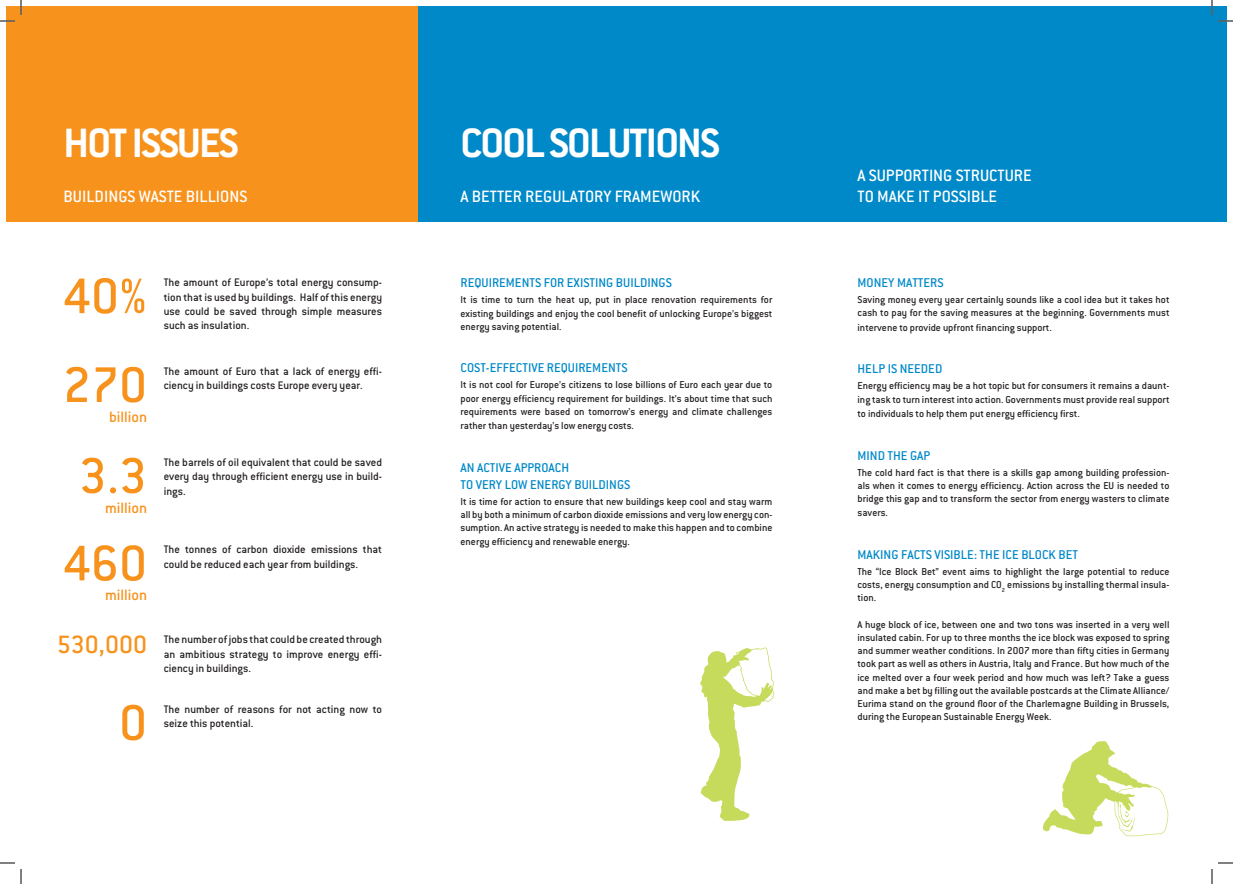
<style>
.page{position:relative;width:1233px;height:884px;background:#fff}
.page>*{position:absolute;margin:0;border:0;box-sizing:border-box;transform-origin:0 0}
.t1{font:500 54.9px "Conduit ITC";color:#f7931d}
.t2{font:700 45px "Conduit ITC";letter-spacing:-.04em;color:#fff}
.t3{font:500 27.5px "Conduit ITC";color:#f7931d}
.t4{font:500 18px/21.6px "Conduit ITC";color:#fff}
.t5{font:500 16.5px "Conduit ITC";color:#f7931d}
.t6{font:500 14px "Conduit ITC";color:#0089c9}
.t7{font:500 12px/14.4px "Conduit ITC";color:#231f20;text-align:justify}
.t8{font:500 11px/13.2px "Conduit ITC";color:#231f20;text-align:justify}
</style>
<div class="page">
<div style="left:418px;top:7px;width:808px;height:215px;background:#0089c9"></div>
<div style="left:7px;top:7px;width:411px;height:215px;background:#f7931d"></div>
<svg style="left:1043px;top:741px;width:126px;height:95px"></svg>
<svg style="left:700px;top:647px;width:75px;height:174px"></svg>
<svg style="left:1218px;top:20px;width:15px;height:2px"></svg>
<svg style="left:1218px;top:862px;width:15px;height:2px"></svg>
<svg style="left:0;top:0;width:22px;height:22px"></svg>
<svg style="left:0;top:862px;width:22px;height:22px"></svg>
<svg style="left:1211px;top:0;width:1px;height:15px"></svg>
<svg style="left:1211px;top:869px;width:1px;height:15px"></svg>
<h2 class="t2" style="left:64px;top:116px;width:177px">HOT ISSUES</h2>
<h3 class="t4" style="left:64px;top:186px;width:185px">BUILDINGS WASTE BILLIONS</h3>
<h1 class="t1" style="left:63px;top:265px;width:86px">40%</h1>
<h1 class="t1" style="left:63px;top:354px;width:86px">270</h1>
<h3 class="t5" style="left:109px;top:407px;width:39px">billion</h3>
<h1 class="t1" style="left:79px;top:445px;width:70px">3.3</h1>
<h3 class="t5" style="left:105px;top:498px;width:44px">million</h3>
<h1 class="t1" style="left:63px;top:532px;width:86px">460</h1>
<h3 class="t5" style="left:105px;top:586px;width:44px">million</h3>
<h3 class="t3" style="left:57px;top:629px;width:92px">530,000</h3>
<h1 class="t1" style="left:119px;top:692px;width:30px">0</h1>
<p class="t7" style="left:164px;top:275px;width:220px">The amount of Europe’s total energy consump&shy;tion that is used by buildings. Half of this energy use could be saved through simple measures such as insulation.</p>
<p class="t7" style="left:164px;top:364px;width:220px">The amount of Euro that a lack of energy effi-</p>
<p class="t7" style="left:164px;top:378px;width:201px">ciency in buildings costs Europe every year.</p>
<p class="t7" style="left:164px;top:455px;width:220px">The barrels of oil equivalent that could be saved every day through efficient energy use in build-</p>
<p class="t7" style="left:164px;top:483px;width:23px">ings.</p>
<p class="t7" style="left:164px;top:542px;width:220px">The tonnes of carbon dioxide emissions that</p>
<p class="t7" style="left:164px;top:557px;width:196px">could be reduced each year from buildings.</p>
<p class="t7" style="left:164px;top:632px;width:220px">The number of jobs that could be created through an ambitious strategy to improve energy effi&shy;ciency in buildings.</p>
<p class="t7" style="left:164px;top:702px;width:220px">The number of reasons for not acting now to</p>
<p class="t7" style="left:164px;top:716px;width:91px">seize this potential.</p>
<h2 class="t2" style="left:460px;top:116px;width:261px">COOL SOLUTIONS</h2>
<h3 class="t4" style="left:460px;top:186px;width:241px">A BETTER REGULATORY FRAMEWORK</h3>
<p class="t6" style="left:460px;top:275px;width:206px">Requirements for existing buildings</p>
<p class="t8" style="left:460px;top:293px;width:313px">It is time to turn the heat up, put in place renovation requirements for existing buildings and enjoy the cool benefit of unlocking Europe’s biggest energy saving potential.</p>
<p class="t6" style="left:460px;top:360px;width:37px">Cost-effective</p>
<p class="t6" style="left:547px;top:360px;width:76px">requirements</p>
<p class="t8" style="left:460px;top:378px;width:313px">It is not cool for Europe’s citizens to lose billions of Euro each year due to poor energy efficiency requirement for buildings. It’s about time that such requirements were based on tomorrow’s energy and climate challenges</p>
<p class="t8" style="left:460px;top:419px;width:175px">rather than yesterday’s low energy costs.</p>
<p class="t6" style="left:460px;top:459px;width:24px">An active</p>
<p class="t6" style="left:514px;top:459px;width:56px">approach</p>
<p class="t6" style="left:460px;top:476px;width:53px">to verylow</p>
<p class="t6" style="left:530px;top:476px;width:94px">energy buildings</p>
<p class="t8" style="left:460px;top:494px;width:313px">It is time for action to ensure that new buildings keep cool and stay warm all by both a minimum of carbon dioxide emissions and very low energy con&shy;sumption. An active strategy is needed to make this happen and to combine</p>
<p class="t8" style="left:460px;top:535px;width:171px">energy efficiency and renewable energy.</p>
<h3 class="t4" style="left:857px;top:164px;width:176px">A SUPPORTING STRUCTURE<br>TO MAKE IT POSSIBLE</h3>
<p class="t6" style="left:857px;top:275px;width:47px">Money matte</p>
<p class="t6" style="left:930px;top:275px;width:14px">rs</p>
<p class="t8" style="left:857px;top:293px;width:313px">Saving money every year certainly sounds like a cool idea but it takes hot cash to pay for the saving measures at the beginning. Governments must</p>
<p class="t8" style="left:857px;top:321px;width:196px">intervene to provide upfront financing support.</p>
<p class="t6" style="left:857px;top:361px;width:58px">Help is needed</p>
<p class="t8" style="left:857px;top:379px;width:313px">Energy efficiency may be a hot topic but for consumers it remains a daunt&shy;ing task to turn interest into action. Governments must provide real support</p>
<p class="t8" style="left:857px;top:407px;width:224px">to individuals to help them put energy efficiency first.</p>
<p class="t6" style="left:857px;top:447px;width:74px">Mind the gap</p>
<p class="t8" style="left:857px;top:465px;width:313px">The cold hard fact is that there is a skills gap among building profession&shy;als when it comes to energy efficiency. Action across the EU is needed to bridge this gap and to transform the sector from energy wasters to climate</p>
<p class="t8" style="left:857px;top:506px;width:32px">savers.</p>
<p class="t6" style="left:857px;top:547px;width:51px">Making facts</p>
<p class="t6" style="left:934px;top:547px;width:7px">visible</p>
<p class="t6" style="left:974px;top:547px;width:55px">: theice block</p>
<p class="t6" style="left:1058px;top:547px;width:8px">bet</p>
<p class="t8" style="left:857px;top:565px;width:313px">The “Ice Block Bet” event aims to highlight the large potential to reduce costs, energy consumption and CO<sub>2</sub> emissions by installing thermal insula&shy;tion.</p>
<p class="t8" style="left:857px;top:618px;width:313px">A huge block of ice, between one and two tons was inserted in a very well insulated cabin. For up to three months the ice block was exposed to spring and summer weather conditions. In 2007 more than fifty cities in Germany took part as well as others in Austria, Italy and France. But how much of the ice melted over a four week period and how much was left? Take a guess and make a bet by filling out the available postcards at the Climate Alliance/ Eurima stand on the ground floor of the Charlemagne Building in Brussels, during the European Sustainable Energy Week.</p>
</div>
